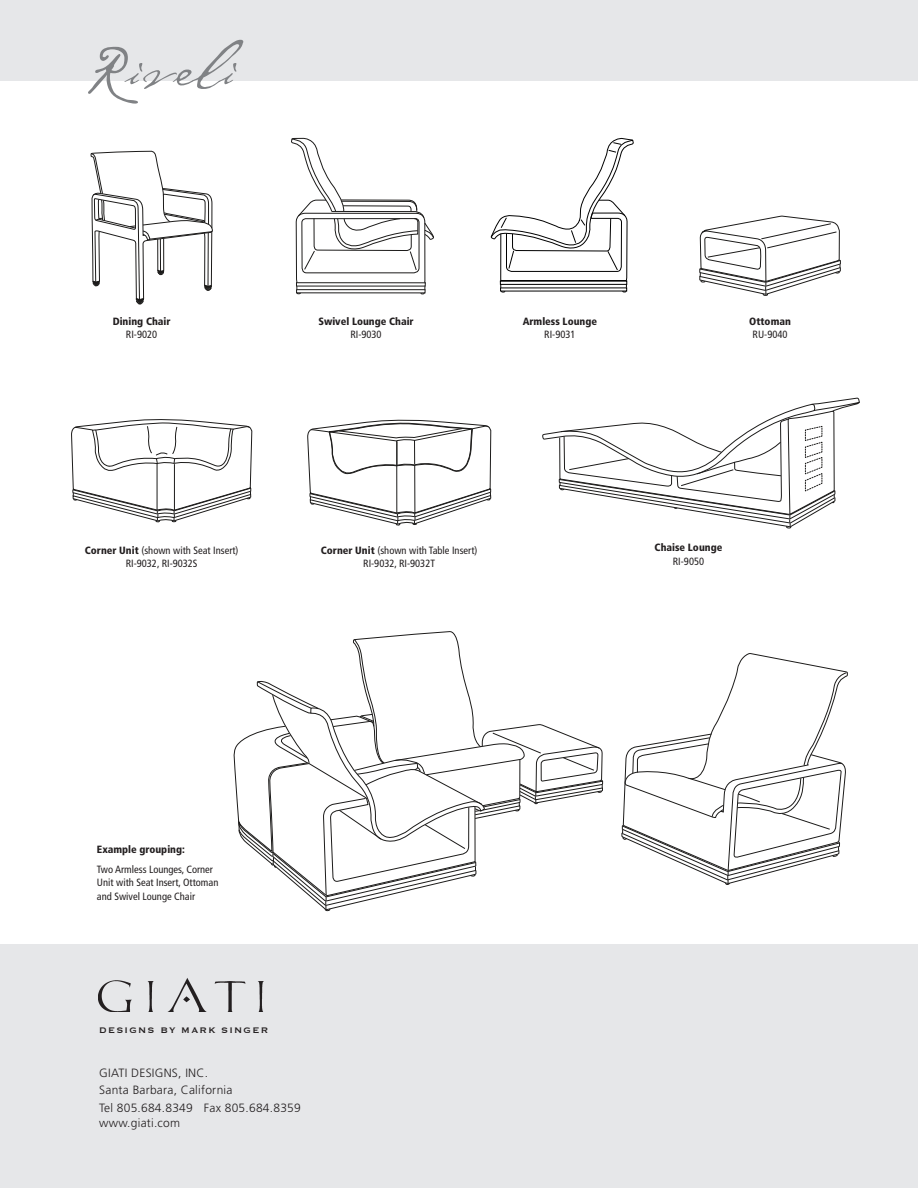
<style>
.page{position:relative;width:918px;height:1188px;background:#fff}
.page>*{position:absolute;margin:0;border:0;box-sizing:border-box;transform-origin:0 0}
.t1{font:67.65px "Cezanne";color:#808285}
.t2{font:300 12px/17.2px "Frutiger";letter-spacing:.02em;color:#231f20}
.t3{font:condensed 10.5px/13.5px "Frutiger";color:#231f20;text-align:center}
.t4{font:900 condensed 10.5px "Frutiger";color:#231f20}
.t5{font:10.5px "Copperplate";letter-spacing:.12em;color:#231f20}
.s1{font-weight:900}
</style>
<div class="page">
<div style="left:0;top:945px;width:918px;height:243px;background:#e6e7e9"></div>
<div style="left:0;top:0;width:918px;height:81px;background:#e6e7e9"></div>
<img style="left:98px;top:978px;width:166px;height:34px">
<svg style="left:91px;top:151px;width:122px;height:153px"></svg>
<svg style="left:291px;top:138px;width:143px;height:157px"></svg>
<svg style="left:491px;top:138px;width:143px;height:155px"></svg>
<svg style="left:71px;top:419px;width:181px;height:103px"></svg>
<svg style="left:307px;top:419px;width:184px;height:106px"></svg>
<svg style="left:700px;top:216px;width:141px;height:80px"></svg>
<svg style="left:542px;top:398px;width:318px;height:131px"></svg>
<svg style="left:234px;top:631px;width:369px;height:281px"></svg>
<svg style="left:621px;top:653px;width:227px;height:232px"></svg>
<h1 class="t1" style="left:85px;top:22px;width:148px">Riveli</h1>
<p class="t4" style="left:113px;top:315px;width:59px">Dining Chair</p>
<p class="t3" style="left:126px;top:328px;width:33px">RI-9020</p>
<p class="t4" style="left:318px;top:315px;width:97px">Swivel Lounge Chair</p>
<p class="t3" style="left:350px;top:328px;width:33px">RI-9030</p>
<p class="t4" style="left:523px;top:315px;width:76px">Armless Lounge</p>
<p class="t3" style="left:544px;top:328px;width:33px">RI-9031</p>
<p class="t4" style="left:749px;top:315px;width:43px">Ottoman</p>
<p class="t3" style="left:753px;top:328px;width:36px">RU-9040</p>
<p class="t3" style="left:85px;top:543px;width:155px"><span class="s1">Corner Unit</span> (shown with Seat Insert)<br>RI-9032, RI-9032S</p>
<p class="t3" style="left:321px;top:543px;width:158px"><span class="s1">Corner Unit</span> (shown with Table Insert)<br>RI-9032, RI-9032T</p>
<p class="t4" style="left:655px;top:541px;width:69px">Chaise Lounge</p>
<p class="t3" style="left:673px;top:554px;width:33px">RI-9050</p>
<p class="t4" style="left:97px;top:843px;width:89px">Example grouping:</p>
<p class="t3" style="left:97px;top:862px;width:123px;text-align:left">Two Armless Lounges, Corner<br>Unit with Seat Insert, Ottoman and Swivel Lounge Chair</p>
<p class="t5" style="left:99px;top:1025px;width:171px">DESIGNS BY MARK SINGER</p>
<p class="t2" style="left:99px;top:1064px;width:203px">GIATI DESIGNS, INC.<br>Santa Barbara, California<br>Tel 805.684.8349 Fax 805.684.8359</p>
<p class="t2" style="left:99px;top:1115px;width:82px">www.giati.com</p>
</div>
